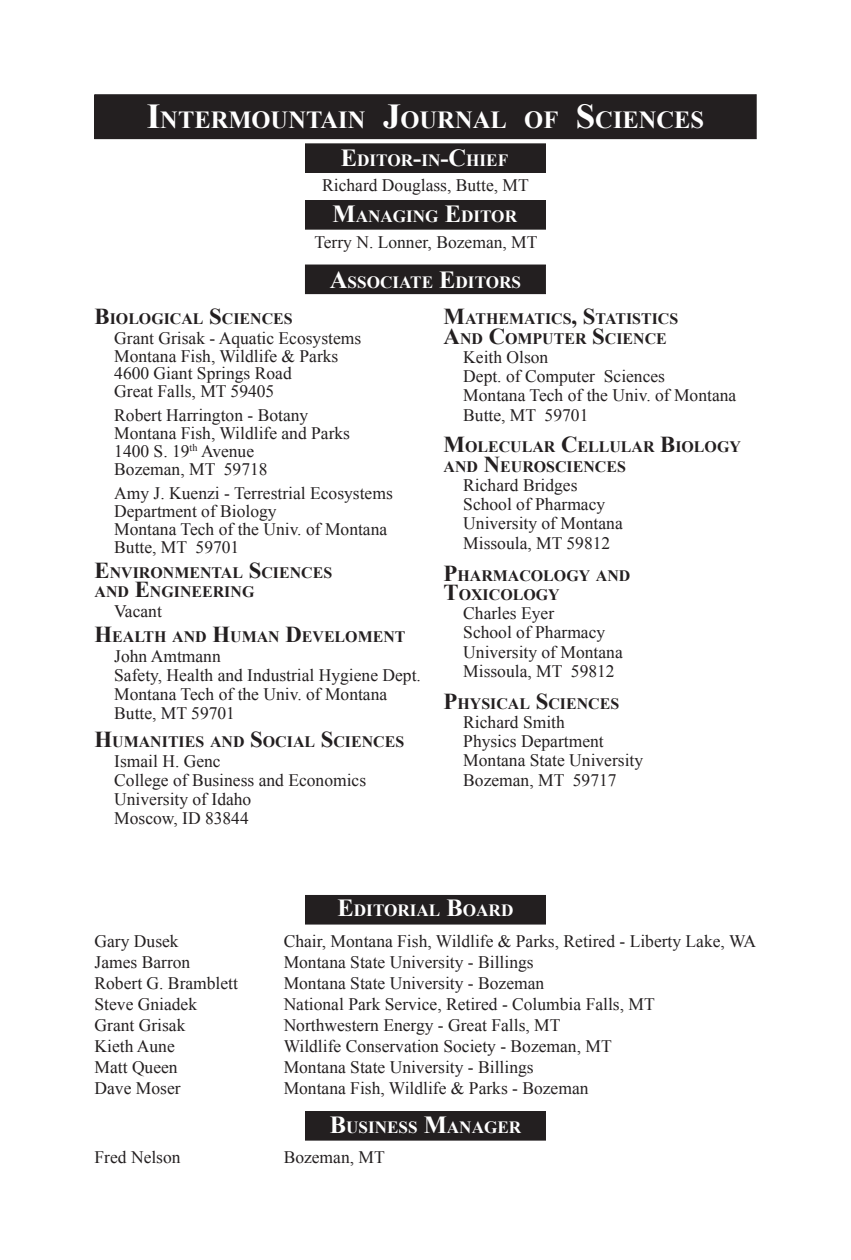
<style>
.page{position:relative;width:851px;height:1260px;background:#fff}
.page>*{position:absolute;margin:0;border:0;box-sizing:border-box;transform-origin:0 0}
.t1{font:700 24.5px "Times New Roman";color:#fff}
.t2{font:17.5px/19.2px "Times New Roman";color:#231f20}
.t3{font:700 17.15px "Times New Roman";color:#fff}
.t4{font:700 15.92px/19.2px "Times New Roman";color:#231f20}
.s1{font-size:35px}
.s2{font-size:24.5px}
.s3{font-size:22.75px}
</style>
<div class="page">
<div style="left:305px;top:1112px;width:240px;height:28px;background:#231f20"></div>
<div style="left:305px;top:1111px;width:240px;height:29px;border:1px solid #231f20"></div>
<div style="left:305px;top:201px;width:240px;height:28px;background:#231f20"></div>
<div style="left:305px;top:200px;width:240px;height:29px;border:1px solid #231f20"></div>
<div style="left:95px;top:95px;width:661px;height:44px;background:#231f20"></div>
<div style="left:94px;top:94px;width:662px;height:45px;border:1px solid #231f20"></div>
<div style="left:305px;top:144px;width:240px;height:28px;background:#231f20"></div>
<div style="left:305px;top:144px;width:240px;height:29px;border:1px solid #231f20"></div>
<div style="left:305px;top:265px;width:240px;height:29px;background:#231f20"></div>
<div style="left:305px;top:895px;width:240px;height:29px;background:#231f20"></div>
<h1 class="t1" style="left:147px;top:103px;width:557px"><span class="s1">I</span>NTERMOUNTAIN <span class="s1">J</span>OURNAL OF <span class="s1">S</span>CIENCES</h1>
<p class="t3" style="left:341px;top:148px;width:169px"><span class="s2">E</span>DITOR<span class="s2">-</span>IN<span class="s2">-C</span>HIEF</p>
<p class="t3" style="left:332px;top:204px;width:186px"><span class="s2">M</span>ANAGING <span class="s2">E</span>DITOR</p>
<p class="t2" style="left:322px;top:176px;width:208px">Richard Douglass, Butte, MT</p>
<p class="t2" style="left:314px;top:232px;width:225px">Terry N. Lonner, Bozeman, MT</p>
<p class="t3" style="left:330px;top:270px;width:191px"><span class="s2">A</span>SSOCIATE <span class="s2">E</span>DITORS</p>
<p class="t4" style="left:94px;top:309px;width:198px"><span class="s3">B</span>IOLOGICAL <span class="s3">S</span>CIENCES</p>
<p class="t2" style="left:114px;top:329px;width:248px;line-height:17.8px">Grant Grisak - Aquatic Ecosystems<br>Montana Fish, Wildlife &amp; Parks<br>4600 Giant Springs Road<br>Great Falls, MT 59405</p>
<p class="t2" style="left:114px;top:406px;width:237px;line-height:17.8px">Robert Harrington - Botany<br>Montana Fish, Wildlife and Parks<br>1400 S. 19<sup>th</sup> Avenue<br>Bozeman, MT 59718</p>
<p class="t2" style="left:114px;top:484px;width:280px;line-height:17.8px">Amy J. Kuenzi - Terrestrial Ecosystems<br>Department of Biology<br>Montana Tech of the Univ. of Montana<br>Butte, MT 59701</p>
<p class="t4" style="left:94px;top:563px;width:238px"><span class="s3">E</span>NVIRONMENTAL <span class="s3">S</span>CIENCES<br>AND <span class="s3">E</span>NGINEERING</p>
<p class="t2" style="left:114px;top:601px;width:49px">Vacant</p>
<p class="t4" style="left:94px;top:627px;width:312px"><span class="s3">H</span>EALTH AND <span class="s3">H</span>UMAN <span class="s3">D</span>EVELOMENT</p>
<p class="t2" style="left:114px;top:646px;width:308px">John Amtmann<br>Safety, Health and Industrial Hygiene Dept.<br>Montana Tech of the Univ. of Montana<br>Butte, MT 59701</p>
<p class="t4" style="left:94px;top:732px;width:310px"><span class="s3">H</span>UMANITIES AND <span class="s3">S</span>OCIAL <span class="s3">S</span>CIENCES</p>
<p class="t2" style="left:114px;top:751px;width:253px">Ismail H. Genc<br>College of Business and Economics<br>University of Idaho<br>Moscow, ID 83844</p>
<p class="t4" style="left:443px;top:309px;width:235px"><span class="s3">M</span>ATHEMATICS<span class="s3">, S</span>TATISTICS<br><span class="s3">A</span>ND <span class="s3">C</span>OMPUTER <span class="s3">S</span>CIENCE</p>
<p class="t2" style="left:463px;top:347px;width:274px">Keith Olson<br>Dept. of Computer Sciences<br>Montana Tech of the Univ. of Montana<br>Butte, MT 59701</p>
<p class="t4" style="left:443px;top:437px;width:299px"><span class="s3">M</span>OLECULAR <span class="s3">C</span>ELLULAR <span class="s3">B</span>IOLOGY<br>AND <span class="s3">N</span>EUROSCIENCES</p>
<p class="t2" style="left:463px;top:475px;width:161px">Richard Bridges<br>School of Pharmacy<br>University of Montana<br>Missoula, MT 59812</p>
<p class="t4" style="left:443px;top:565px;width:188px"><span class="s3">P</span>HARMACOLOGY AND<br><span class="s3">T</span>OXICOLOGY</p>
<p class="t2" style="left:463px;top:603px;width:161px">Charles Eyer<br>School of Pharmacy<br>University of Montana<br>Missoula, MT 59812</p>
<p class="t4" style="left:443px;top:693px;width:176px"><span class="s3">P</span>HYSICAL <span class="s3">S</span>CIENCES</p>
<p class="t2" style="left:463px;top:712px;width:181px">Richard Smith<br>Physics Department<br>Montana State University<br>Bozeman, MT 59717</p>
<p class="t3" style="left:337px;top:899px;width:177px"><span class="s2">E</span>DITORIAL <span class="s2">B</span>OARD</p>
<p class="t2" style="left:94px;top:932px;width:86px">Gary Dusek</p>
<p class="t2" style="left:284px;top:932px;width:474px">Chair, Montana Fish, Wildlife &amp; Parks, Retired - Liberty Lake, WA</p>
<p class="t2" style="left:94px;top:953px;width:97px">James Barron</p>
<p class="t2" style="left:284px;top:953px;width:251px">Montana State University - Billings</p>
<p class="t2" style="left:94px;top:974px;width:145px">Robert G. Bramblett</p>
<p class="t2" style="left:284px;top:974px;width:262px">Montana State University - Bozeman</p>
<p class="t2" style="left:94px;top:995px;width:104px">Steve Gniadek</p>
<p class="t2" style="left:284px;top:995px;width:372px">National Park Service, Retired - Columbia Falls, MT</p>
<p class="t2" style="left:94px;top:1016px;width:92px">Grant Grisak</p>
<p class="t2" style="left:284px;top:1016px;width:278px">Northwestern Energy - Great Falls, MT</p>
<p class="t2" style="left:94px;top:1037px;width:82px">Kieth Aune</p>
<p class="t2" style="left:284px;top:1037px;width:329px">Wildlife Conservation Society - Bozeman, MT</p>
<p class="t2" style="left:94px;top:1058px;width:85px">Matt Queen</p>
<p class="t2" style="left:284px;top:1058px;width:251px">Montana State University - Billings</p>
<p class="t2" style="left:94px;top:1079px;width:88px">Dave Moser</p>
<p class="t2" style="left:284px;top:1079px;width:306px">Montana Fish, Wildlife &amp; Parks - Bozeman</p>
<p class="t3" style="left:330px;top:1116px;width:193px"><span class="s2">B</span>USINESS <span class="s2">M</span>ANAGER</p>
<p class="t2" style="left:94px;top:1148px;width:88px">Fred Nelson</p>
<p class="t2" style="left:284px;top:1148px;width:103px">Bozeman, MT</p>
</div>
